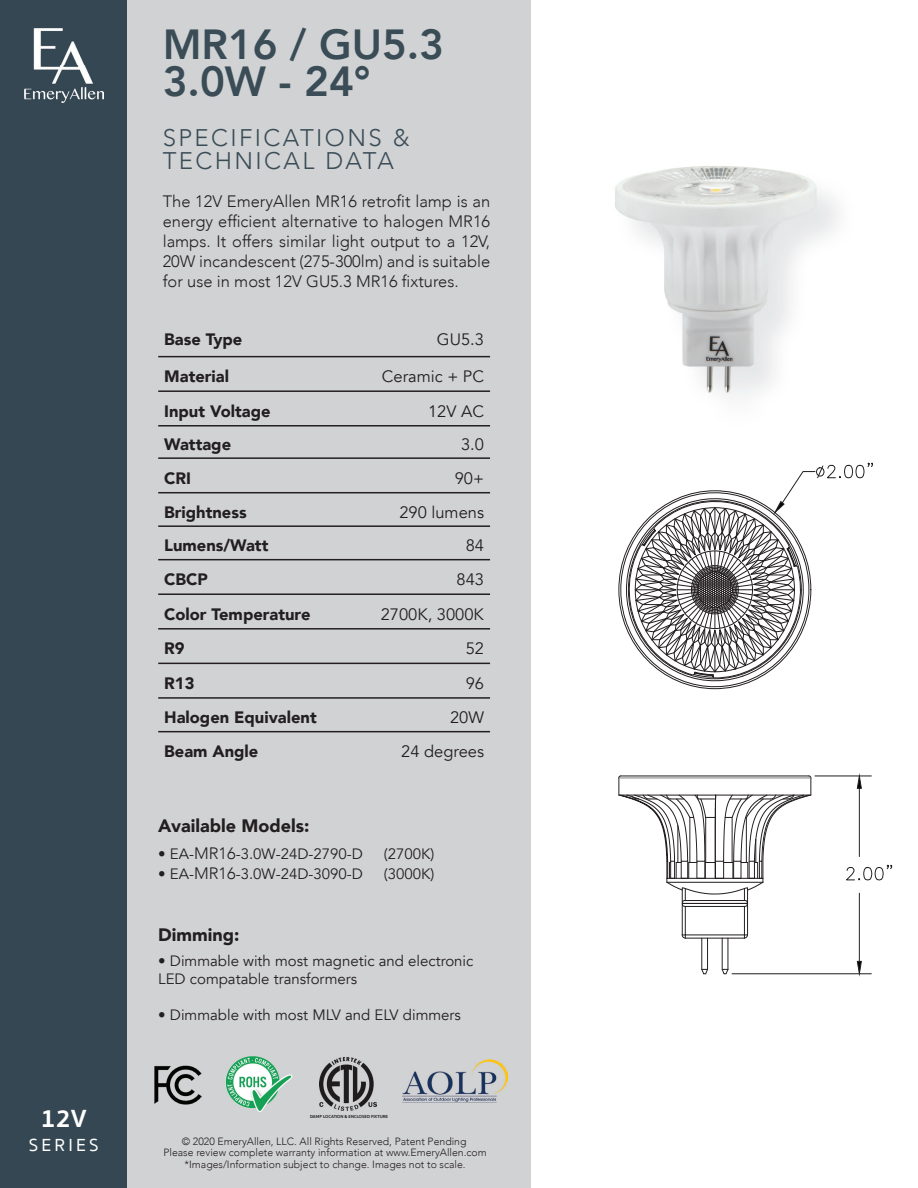
<style>
.page{position:relative;width:918px;height:1188px;background:#fff}
.page>*{position:absolute;margin:0;border:0;box-sizing:border-box;transform-origin:0 0}
.t1{font:800 42px/37.5px "Avenir";color:#3a4c56}
.t2{font:700 25.5px "Sukhumvit Set";color:#fff}
.t3{font:300 24px/22.5px "Avenir";letter-spacing:.1em;color:#3a4c56}
.t4{font:900 18px "Avenir";color:#231f20}
.t5{font:500 18px "Sukhumvit Set";letter-spacing:.18em;color:#fff}
.t6{font:300 16.5px/19.8px "Avenir";color:#231f20;text-align:justify}
.t7{font:900 16.5px "Avenir";color:#231f20}
.t8{font:16.5px "Avenir";color:#231f20}
.t9{font:15px/18px "Avenir";color:#231f20}
.t10{font:300 10.5px/11.7px "Avenir";color:#231f20;text-align:center}
.t11{font:700 4.5px "Sukhumvit Set";color:#231f20}
.s1{font-weight:300;font-size:16.5px}
</style>
<div class="page">
<div style="left:0;top:0;width:531px;height:1188px;background:#d1d2d4"></div>
<div style="left:0;top:0;width:126px;height:1188px;background:#344753"></div>
<img style="left:24px;top:28px;width:79px;height:75px">
<img style="left:225px;top:1056px;width:68px;height:56px">
<img style="left:319px;top:1057px;width:57px;height:54px">
<img style="left:154px;top:1065px;width:48px;height:40px">
<hr style="left:158px;top:356px;width:186px;height:1px;background:#231f20">
<hr style="left:344px;top:356px;width:146px;height:1px;background:#231f20">
<hr style="left:158px;top:390px;width:186px;height:2px;background:#231f20">
<hr style="left:344px;top:390px;width:146px;height:2px;background:#231f20">
<hr style="left:158px;top:425px;width:186px;height:2px;background:#231f20">
<hr style="left:344px;top:425px;width:146px;height:2px;background:#231f20">
<hr style="left:158px;top:457px;width:186px;height:2px;background:#231f20">
<hr style="left:344px;top:457px;width:146px;height:2px;background:#231f20">
<hr style="left:158px;top:492px;width:186px;height:1px;background:#231f20">
<hr style="left:344px;top:492px;width:146px;height:1px;background:#231f20">
<hr style="left:158px;top:525px;width:186px;height:2px;background:#231f20">
<hr style="left:344px;top:525px;width:146px;height:2px;background:#231f20">
<hr style="left:158px;top:559px;width:186px;height:1px;background:#231f20">
<hr style="left:344px;top:559px;width:146px;height:1px;background:#231f20">
<hr style="left:158px;top:593px;width:186px;height:2px;background:#231f20">
<hr style="left:344px;top:593px;width:146px;height:2px;background:#231f20">
<hr style="left:158px;top:628px;width:186px;height:2px;background:#231f20">
<hr style="left:344px;top:628px;width:146px;height:2px;background:#231f20">
<hr style="left:158px;top:663px;width:186px;height:1px;background:#231f20">
<hr style="left:344px;top:663px;width:146px;height:1px;background:#231f20">
<hr style="left:158px;top:697px;width:186px;height:2px;background:#231f20">
<hr style="left:344px;top:697px;width:146px;height:2px;background:#231f20">
<hr style="left:158px;top:731px;width:186px;height:1px;background:#231f20">
<hr style="left:344px;top:731px;width:146px;height:1px;background:#231f20">
<img style="left:402px;top:1060px;width:105px;height:43px">
<img style="left:653px;top:208px;width:185px;height:188px">
<img style="left:615px;top:172px;width:38px;height:69px">
<img style="left:652px;top:166px;width:185px;height:42px">
<svg style="left:618px;top:775px;width:194px;height:200px"></svg>
<hr style="left:619px;top:778px;width:192px;height:1px;background:#808180">
<hr style="left:815px;top:775px;width:56px;height:1px;background:#231f20">
<hr style="left:732px;top:973px;width:139px;height:1px;background:#231f20">
<hr style="left:859px;top:788px;width:1px;height:69px;background:#231f20">
<hr style="left:859px;top:893px;width:1px;height:68px;background:#231f20">
<svg style="left:857px;top:775px;width:5px;height:14px"></svg>
<svg style="left:857px;top:961px;width:5px;height:14px"></svg>
<svg style="left:846px;top:864px;width:47px;height:17px"></svg>
<svg style="left:618px;top:462px;width:255px;height:228px"></svg>
<h2 class="t2" style="left:41px;top:1099px;width:48px">12V</h2>
<p class="t5" style="left:29px;top:1132px;width:71px">SERIES</p>
<h1 class="t1" style="left:163px;top:26px;width:283px">MR16 / GU5.3<br>3.0W - 24°</h1>
<h3 class="t3" style="left:163px;top:127px;width:248px">SPECIFICATIONS &amp;<br>TECHNICAL DATA</h3>
<p class="t6" style="left:163px;top:192px;width:329px">The 12V EmeryAllen MR16 retrofit lamp is an energy efficient alternative to halogen MR16 lamps. It offers similar light output to a 12V, 20W incandescent (275-300lm) and is suitable for use in most 12V GU5.3 MR16 fixtures.</p>
<p class="t7" style="left:164px;top:325px;width:80px">Base Type</p>
<p class="t8" style="left:437px;top:329px;width:49px">GU5.3</p>
<p class="t7" style="left:164px;top:362px;width:66px">Material</p>
<p class="t8" style="left:382px;top:367px;width:104px">Ceramic + PC</p>
<p class="t7" style="left:164px;top:397px;width:108px">Input Voltage</p>
<p class="t8" style="left:428px;top:401px;width:57px">12V AC</p>
<p class="t7" style="left:164px;top:430px;width:68px">Wattage</p>
<p class="t8" style="left:461px;top:435px;width:24px">3.0</p>
<p class="t7" style="left:164px;top:464px;width:28px">CRI</p>
<p class="t8" style="left:455px;top:468px;width:31px">90+</p>
<p class="t7" style="left:164px;top:498px;width:84px">Brightness</p>
<p class="t8" style="left:399px;top:502px;width:86px">290 lumens</p>
<p class="t7" style="left:164px;top:531px;width:106px">Lumens/Watt</p>
<p class="t8" style="left:466px;top:536px;width:20px">84</p>
<p class="t7" style="left:164px;top:565px;width:45px">CBCP</p>
<p class="t8" style="left:457px;top:570px;width:29px">843</p>
<p class="t7" style="left:164px;top:600px;width:148px">Color Temperature</p>
<p class="t8" style="left:381px;top:604px;width:105px">2700K, 3000K</p>
<p class="t7" style="left:164px;top:634px;width:22px">R9</p>
<p class="t8" style="left:466px;top:639px;width:20px">52</p>
<p class="t7" style="left:164px;top:669px;width:32px">R13</p>
<p class="t8" style="left:466px;top:673px;width:20px">96</p>
<p class="t7" style="left:164px;top:703px;width:154px">Halogen Equivalent</p>
<p class="t8" style="left:450px;top:708px;width:35px">20W</p>
<p class="t7" style="left:164px;top:737px;width:96px">Beam Angle</p>
<p class="t8" style="left:401px;top:741px;width:84px">24 degrees</p>
<p class="t4" style="left:158px;top:811px;width:153px">Available Models:</p>
<p class="t9" style="left:158px;top:845px;width:206px">• EA-<span class="s1">MR16</span>-3.0W-24D-2790-D</p>
<p class="t9" style="left:384px;top:845px;width:52px">(2700K)</p>
<p class="t9" style="left:158px;top:865px;width:206px">• EA-<span class="s1">MR16</span>-3.0W-24D-3090-D</p>
<p class="t9" style="left:384px;top:865px;width:52px">(3000K)</p>
<p class="t4" style="left:158px;top:920px;width:83px">Dimming:</p>
<p class="t9" style="left:158px;top:953px;width:317px">• Dimmable with most magnetic and electronic<br>LED compatable transformers</p>
<p class="t9" style="left:158px;top:1007px;width:304px">• Dimmable with most MLV and ELV dimmers</p>
<p class="t11" style="left:310px;top:1113px;width:79px">DAMP LOCATION &amp; ENCLOSED FIXTURE</p>
<p class="t10" style="left:163px;top:1135px;width:325px">© 2020 EmeryAllen, LLC. All Rights Reserved, Patent Pending<br>Please review complete warranty information at www.EmeryAllen.com</p>
<p class="t10" style="left:185px;top:1159px;width:283px">*Images/Information subject to change. Images not to scale.</p>
</div>
